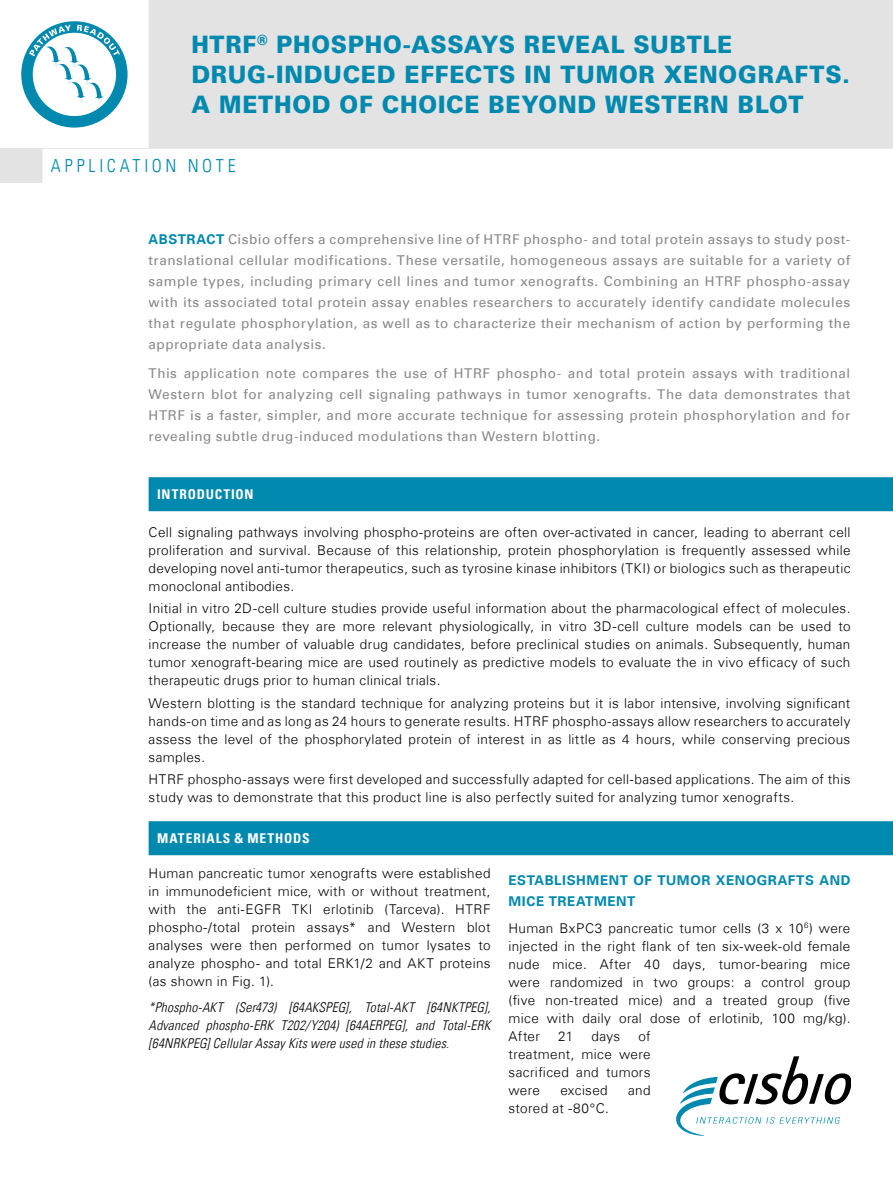
<style>
.page{position:relative;width:893px;height:1178px;background:#fff}
.page>*{position:absolute;margin:0;border:0;box-sizing:border-box;transform-origin:0 0}
.t1{font:900 24px/30px "Univers LT Std";letter-spacing:.03em;color:#0089ae;scale:.94 1}
.t2{font:18px "Univers Com 47 Light Cond";letter-spacing:.21em;color:#0089ae}
.t3{font:300 13.5px/18px "Univers Com 45";letter-spacing:.025em;color:#000;text-align:justify}
.t4{font:13.5px/21px "Univers Com 55 Roman";letter-spacing:.035em;color:#878787;text-align:justify}
.t5{font:13.5px/18px "Univers Com 47 Light Cond Obl";letter-spacing:.015em;color:#000;text-align:justify}
.t6{font:700 13.5px/21px "Univers Com 65";letter-spacing:.045em;color:#0089ae}
.t7{font:13.5px "Univers Com 67 Bold Cond";letter-spacing:.06em;color:#fff}
.s1{font-family:"Univers Com 65";font-weight:700;color:#0089ae}
</style>
<div class="page">
<svg style="left:0;top:0;width:893px;height:183px;fill:#e3e3e3"></svg>
<svg style="left:676px;top:1056px;width:174px;height:79px"></svg>
<div style="left:149px;top:477px;width:744px;height:34px;background:#0089ae"></div>
<div style="left:149px;top:821px;width:744px;height:34px;background:#0089ae"></div>
<svg style="left:21px;top:21px;width:107px;height:107px"></svg>
<h1 class="t1" style="left:191px;top:29px;width:702px">HTRF<sup>®</sup> PHOSPHO-ASSAYS REVEAL SUBTLE<br>DRUG-INDUCED EFFECTS IN TUMOR XENOGRAFTS.<br>A METHOD OF CHOICE BEYOND WESTERN BLOT</h1>
<h2 class="t2" style="left:51px;top:155px;width:186px">APPLICATION NOTE</h2>
<p class="t4" style="left:149px;top:228px;width:703px"><span class="s1">ABSTRACT</span> Cisbio offers a comprehensive line of HTRF phospho- and total protein assays to study post&shy;translational cellular modifications. These versatile, homogeneous assays are suitable for a variety of sample types, including primary cell lines and tumor xenografts. Combining an HTRF phospho-assay with its associated total protein assay enables researchers to accurately identify candidate molecules that regulate phosphorylation, as well as to characterize their mechanism of action by performing the appropriate data analysis.</p>
<p class="t4" style="left:149px;top:363px;width:703px">This application note compares the use of HTRF phospho- and total protein assays with traditional Western blot for analyzing cell signaling pathways in tumor xenografts. The data demonstrates that HTRF is a faster, simpler, and more accurate technique for assessing protein phosphorylation and for revealing subtle drug-induced modulations than Western blotting.</p>
<p class="t7" style="left:157px;top:486px;width:98px">INTRODUCTION</p>
<p class="t3" style="left:149px;top:523px;width:703px">Cell signaling pathways involving phospho-proteins are often over-activated in cancer, leading to aberrant cell proliferation and survival. Because of this relationship, protein phosphorylation is frequently assessed while developing novel anti-tumor therapeutics, such as tyrosine kinase inhibitors (TKI) or biologics such as therapeutic monoclonal antibodies.</p>
<p class="t3" style="left:149px;top:600px;width:703px">Initial in vitro 2D-cell culture studies provide useful information about the pharmacological effect of molecules.<br>Optionally, because they are more relevant physiologically, in vitro 3D-cell culture models can be used to increase the number of valuable drug candidates, before preclinical studies on animals. Subsequently, human tumor xenograft-bearing mice are used routinely as predictive models to evaluate the in vivo efficacy of such therapeutic drugs prior to human clinical trials.</p>
<p class="t3" style="left:149px;top:694px;width:703px">Western blotting is the standard technique for analyzing proteins but it is labor intensive, involving significant hands-on time and as long as 24 hours to generate results. HTRF phospho-assays allow researchers to accurately assess the level of the phosphorylated protein of interest in as little as 4 hours, while conserving precious samples.</p>
<p class="t3" style="left:149px;top:770px;width:703px">HTRF phospho-assays were first developed and successfully adapted for cell-based applications. The aim of this study was to demonstrate that this product line is also perfectly suited for analyzing tumor xenografts.</p>
<p class="t7" style="left:157px;top:830px;width:154px">MATERIALS &amp; METHODS</p>
<p class="t3" style="left:149px;top:864px;width:343px">Human pancreatic tumor xenografts were established in immunodeficient mice, with or without treatment, with the anti-EGFR TKI erlotinib (Tarceva). HTRF phospho-/total protein assays* and Western blot analyses were then performed on tumor lysates to analyze phospho- and total ERK1/2 and AKT proteins (as shown in Fig. 1).</p>
<p class="t5" style="left:149px;top:999px;width:343px">*Phospho-AKT (Ser473) [64AKSPEG], Total-AKT [64NKTPEG], Advanced phospho-ERK T202/Y204) [64AERPEG], and Total-ERK [64NRKPEG] Cellular Assay Kits were used in these studies.</p>
<p class="t6" style="left:509px;top:870px;width:343px">ESTABLISHMENT OF TUMOR XENOGRAFTS AND<br>MICE TREATMENT</p>
<p class="t3" style="left:508px;top:919px;width:343px">Human BxPC3 pancreatic tumor cells (3 x 10<sup>6</sup>) were injected in the right flank of ten six-week-old female nude mice. After 40 days, tumor-bearing mice were randomized in two groups: a control group (five non-treated mice) and a treated group (five mice with daily oral dose of erlotinib, 100 mg/kg).<br>After</p>
<p class="t3" style="left:508px;top:1027px;width:144px;text-indent:130px">of treatment, mice were sacrificed and tumors were</p>
<p class="t3" style="left:558px;top:1027px;width:17px">21</p>
<p class="t3" style="left:591px;top:1027px;width:30px">days</p>
<p class="t3" style="left:560px;top:1081px;width:49px">excised</p>
<p class="t3" style="left:628px;top:1081px;width:24px">and</p>
<p class="t3" style="left:508px;top:1099px;width:102px">stored at -80°C.</p>
</div>
